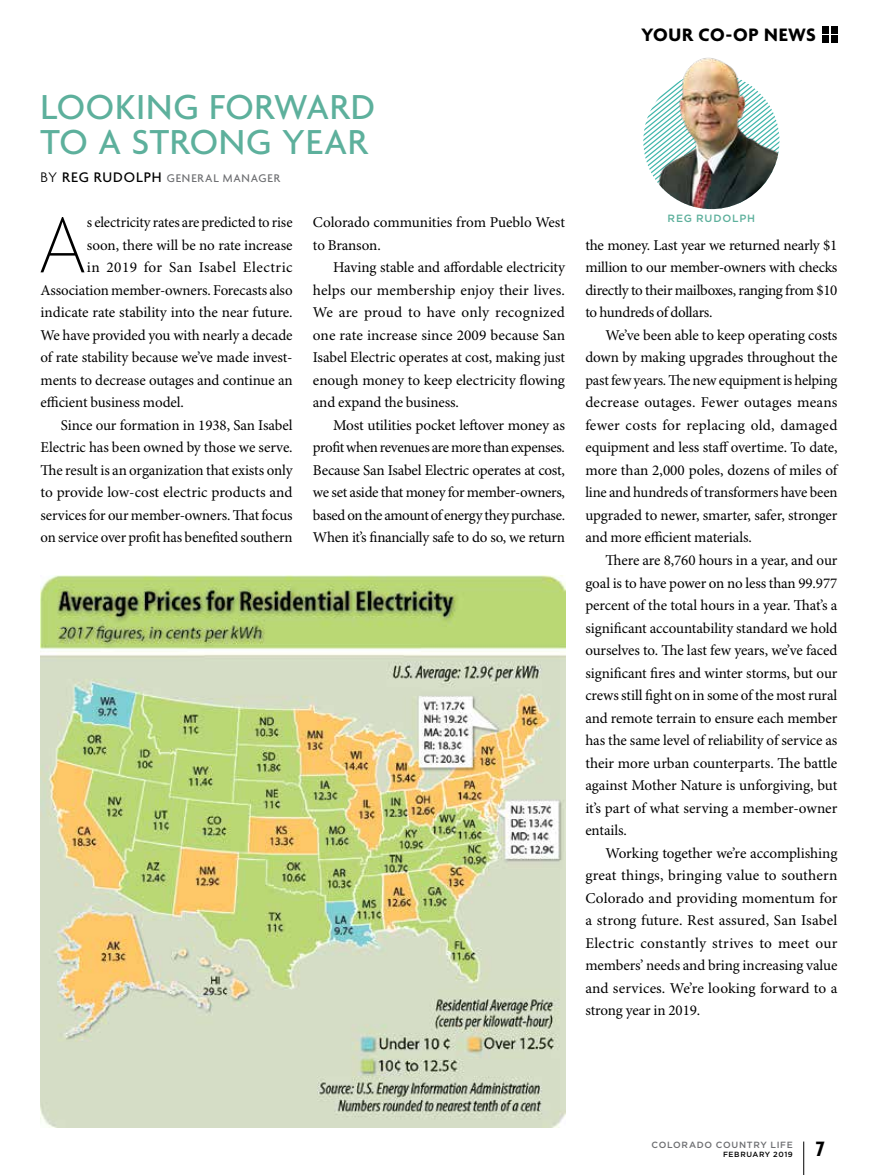
<style>
.page{position:relative;width:878px;height:1175px;background:#fff}
.page>*{position:absolute;margin:0;border:0;box-sizing:border-box;transform-origin:0 0}
.t1{font:100 85.5px "Agenda";color:#000}
.t2{font:500 37.5px/34.5px "Agenda";letter-spacing:.015em;color:#5db09c}
.t3{font:700 condensed 22.5px "Agenda";color:#000}
.t4{font:700 19.5px "Agenda";letter-spacing:.03em;color:#000}
.t5{font:15px/22.5px "Minion Pro";letter-spacing:-.01em;color:#000;text-align:justify}
.t6{font:15px "Minion Pro";letter-spacing:.025em;color:#000}
.t7{font:500 12px "Agenda";letter-spacing:.07em;color:#6d6e71}
.t8{font:500 10.5px "Gotham HTF";letter-spacing:.075em;color:#5db09c}
.t9{font:500 9px "Gotham HTF";letter-spacing:.075em;color:#6d6e71}
.t10{font:500 7.5px "Gotham HTF";letter-spacing:.08em;color:#000}
.s1{font-weight:300;font-size:15px;color:#000}
.s2{font-size:15px;color:#000}
</style>
<div class="page">
<img style="left:643px;top:57px;width:136px;height:152px">
<img style="left:41px;top:575px;width:524px;height:552px">
<hr style="left:803px;top:1141px;width:1px;height:33px;background:#000">
<div style="left:830px;top:36px;width:7px;height:7px;background:#000"></div>
<div style="left:830px;top:26px;width:7px;height:7px;background:#000"></div>
<div style="left:821px;top:36px;width:7px;height:7px;background:#000"></div>
<div style="left:821px;top:26px;width:7px;height:7px;background:#000"></div>
<h3 class="t4" style="left:641px;top:24px;width:176px">YOUR CO-OP NEWS</h3>
<h2 class="t2" style="left:40px;top:92px;width:336px">LOOKING FORWARD<br>TO A STRONG YEAR</h2>
<p class="t7" style="left:41px;top:171px;width:241px"><span class="s1">BY</span> <span class="s2">REG RUDOLPH</span> GENERAL MANAGER</p>
<h1 class="t1" style="left:38px;top:199px;width:51px">A</h1>
<p class="t5" style="left:87px;top:212px;width:207px">s electricity rates are predicted to rise</p>
<p class="t5" style="left:87px;top:234px;width:207px">soon, there will be no rate increase</p>
<p class="t6" style="left:87px;top:258px;width:207px">in 2019 for San Isabel Electric</p>
<p class="t5" style="left:40px;top:279px;width:254px">Association member-owners. Forecasts also</p>
<p class="t5" style="left:40px;top:302px;width:254px">indicate rate stability into the near future.</p>
<p class="t5" style="left:40px;top:324px;width:254px">We have provided you with nearly a decade</p>
<p class="t5" style="left:40px;top:347px;width:253px">of rate stability because we’ve made invest-</p>
<p class="t5" style="left:40px;top:369px;width:253px">ments to decrease outages and continue an</p>
<p class="t5" style="left:40px;top:392px;width:145px">efficient business model.</p>
<p class="t5" style="left:61px;top:414px;width:233px">Since our formation in 1938, San Isabel</p>
<p class="t5" style="left:40px;top:437px;width:254px">Electric has been owned by those we serve.</p>
<p class="t5" style="left:40px;top:459px;width:254px">The result is an organization that exists only</p>
<p class="t5" style="left:40px;top:482px;width:253px">to provide low-cost electric products and</p>
<p class="t5" style="left:40px;top:504px;width:254px">services for our member-owners. That focus</p>
<p class="t5" style="left:40px;top:527px;width:254px">on service over profit has benefited southern</p>
<p class="t5" style="left:313px;top:212px;width:253px">Colorado communities from Pueblo West to Branson.</p>
<p class="t5" style="left:313px;top:257px;width:254px;text-indent:20px">Having stable and affordable electricity helps our membership enjoy their lives.<br>We are proud to have only recognized one rate increase since 2009 because San Isabel Electric operates at cost, making just enough money to keep electricity flowing and expand the business.</p>
<p class="t5" style="left:313px;top:414px;width:254px;text-indent:20px">Most utilities pocket leftover money as profit when revenues are more than expenses.<br>Because San Isabel Electric operates at cost, we set aside that money for member-owners, based on the amount of energy they purchase.<br>When it’s financially safe to do so, we return</p>
<p class="t8" style="left:667px;top:212px;width:89px">REG RUDOLPH</p>
<p class="t5" style="left:585px;top:234px;width:254px">the money. Last year we returned nearly $1 million to our member-owners with checks directly to their mailboxes, ranging from $10 to hundreds of dollars.</p>
<p class="t5" style="left:585px;top:324px;width:254px;text-indent:20px">We’ve been able to keep operating costs down by making upgrades throughout the past few years. The new equipment is helping decrease outages. Fewer outages means fewer costs for replacing old, damaged equipment and less staff overtime. To date, more than 2,000 poles, dozens of miles of line and hundreds of transformers have been upgraded to newer, smarter, safer, stronger and more efficient materials.</p>
<p class="t5" style="left:585px;top:549px;width:254px;text-indent:20px">There are 8,760 hours in a year, and our goal is to have power on no less than 99.977 percent of the total hours in a year. That’s a significant accountability standard we hold ourselves to. The last few years, we’ve faced significant fires and winter storms, but our crews still fight on in some of the most rural and remote terrain to ensure each member has the same level of reliability of service as their more urban counterparts. The battle against Mother Nature is unforgiving, but it’s part of what serving a member-owner entails.</p>
<p class="t5" style="left:585px;top:842px;width:254px;text-indent:20px">Working together we’re accomplishing great things, bringing value to southern Colorado and providing momentum for a strong future. Rest assured, San Isabel Electric constantly strives to meet our members’ needs and bring increasing value and services. We’re looking forward to a strong year in 2019.</p>
<p class="t9" style="left:651px;top:1140px;width:143px">COLORADO COUNTRY LIFE</p>
<p class="t10" style="left:723px;top:1150px;width:71px">FEBRUARY 2019</p>
<h3 class="t3" style="left:816px;top:1136px;width:10px">7</h3>
</div>
